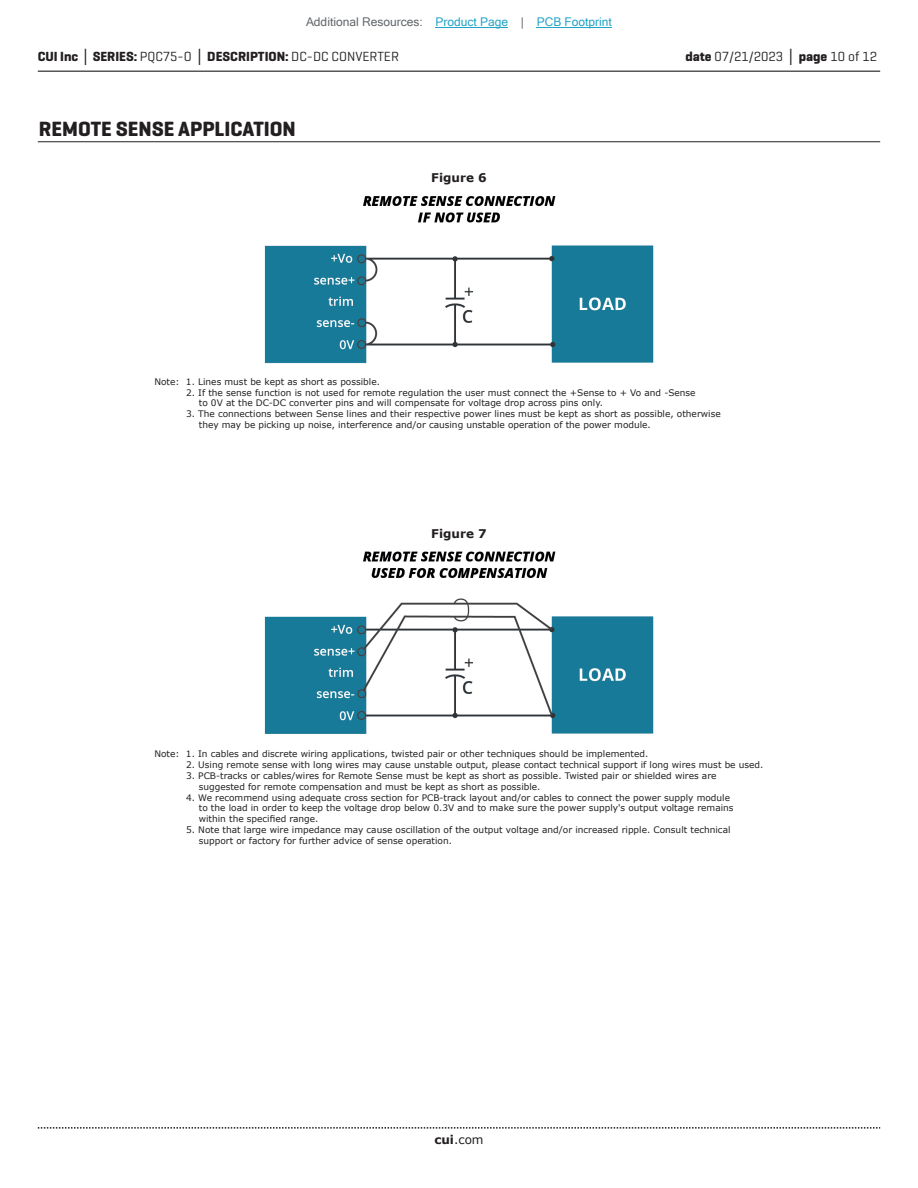
<style>
.page{position:relative;width:918px;height:1188px;background:#fff}
.page>*{position:absolute;margin:0;border:0;box-sizing:border-box;transform-origin:0 0}
.t1{font:700 21px "Geogrotesque";color:#231f20}
.t2{font:700 13.5px "Geogrotesque";color:#231f20}
.t3{font:13.5px "Geogrotesque";color:#231f20}
.t4{font:12px "Microsoft Sans Serif";color:#23a4c6}
.t5{font:700 12px "Verdana";color:#231f20}
.t6{font:12px "Verdana";color:#231f20}
.t7{font:9px/10.8px "Verdana";color:#231f20}
.s1{color:#63676b}
.s2{font-family:"Verdana"}
.s3{font-weight:400}
.s4{font-weight:700}
.s5{font-family:"Verdana";font-weight:700}
</style>
<div class="page">
<hr style="left:38px;top:71px;width:842px;height:1px;background:#231f20">
<svg style="left:38px;top:1127px;width:842px;height:2px"></svg>
<hr style="left:38px;top:141px;width:842px;height:1px;background:#231f20">
<img style="left:264px;top:196px;width:390px;height:537px">
<hr style="left:436px;top:27px;width:72px;height:1px;background:#23a4c6">
<hr style="left:537px;top:27px;width:75px;height:1px;background:#23a4c6">
<h3 class="t4" style="left:306px;top:15px;width:307px"><span class="s1">Additional Resources:</span> Product Page <span class="s1">|</span> PCB Footprint</h3>
<h2 class="t2" style="left:38px;top:48px;width:363px">CUI Inc <span class="s2">│</span> SERIES: <span class="s3">PQC75-O</span> <span class="s2">│</span> DESCRIPTION: <span class="s3">DC-DC CONVERTER</span></h2>
<h2 class="t3" style="left:685px;top:48px;width:193px"><span class="s4">date</span> 07/21/2023 <span class="s5">│</span> <span class="s4">page</span> 10 of 12</h2>
<h1 class="t1" style="left:39px;top:116px;width:258px">REMOTE SENSE APPLICATION</h1>
<h3 class="t5" style="left:431px;top:169px;width:57px">Figure 6</h3>
<p class="t7" style="left:154px;top:376px;width:227px">Note: 1. Lines must be kept as short as possible.</p>
<p class="t7" style="left:199px;top:387px;width:498px;text-indent:-13px">2. If the sense function is not used for remote regulation the user must connect the +Sense to + Vo and -Sense to 0V at the DC-DC converter pins and will compensate for voltage drop across pins only.</p>
<p class="t7" style="left:199px;top:409px;width:523px;text-indent:-13px">3. The connections between Sense lines and their respective power lines must be kept as short as possible, otherwise they may be picking up noise, interference and/or causing unstable operation of the power module.</p>
<h3 class="t5" style="left:431px;top:526px;width:57px">Figure 7</h3>
<p class="t7" style="left:154px;top:749px;width:495px">Note: 1. In cables and discrete wiring applications, twisted pair or other techniques should be implemented.</p>
<p class="t7" style="left:186px;top:760px;width:579px">2. Using remote sense with long wires may cause unstable output, please contact technical support if long wires must be used.</p>
<p class="t7" style="left:199px;top:770px;width:519px;text-indent:-13px">3. PCB-tracks or cables/wires for Remote Sense must be kept as short as possible. Twisted pair or shielded wires are suggested for remote compensation and must be kept as short as possible.</p>
<p class="t7" style="left:199px;top:792px;width:536px;text-indent:-13px">4. We recommend using adequate cross section for PCB-track layout and/or cables to connect the power supply module to the load in order to keep the voltage drop below 0.3V and to make sure the power supply's output voltage remains within the specified range.</p>
<p class="t7" style="left:199px;top:824px;width:533px;text-indent:-13px">5. Note that large wire impedance may cause oscillation of the output voltage and/or increased ripple. Consult technical support or factory for further advice of sense operation.</p>
<h3 class="t6" style="left:434px;top:1131px;width:51px"><span class="s4">cui</span>.com</h3>
</div>
